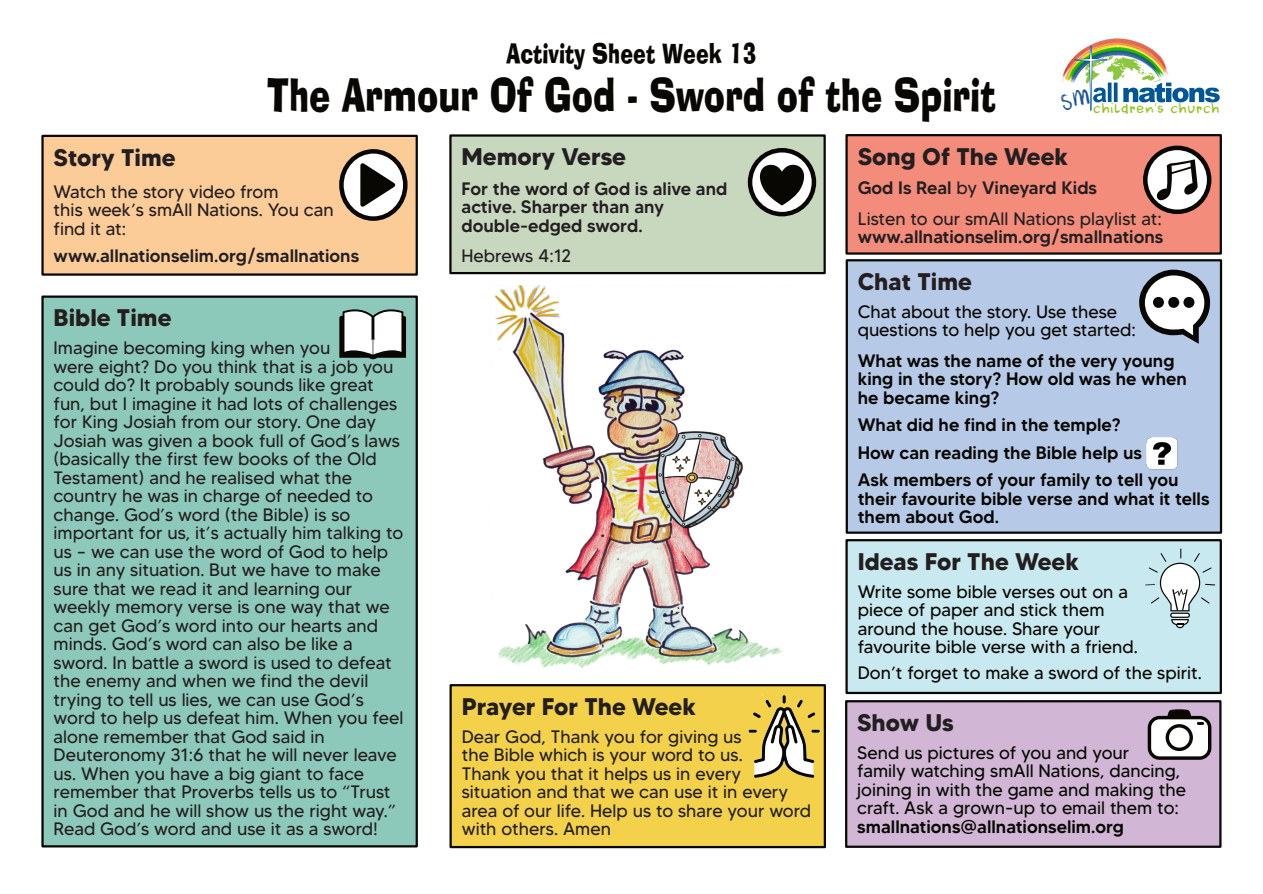
<style>
.page{position:relative;width:1263px;height:894px;background:#fff}
.page>*{position:absolute;margin:0;border:0;box-sizing:border-box;transform-origin:0 0}
.t1{font:semi-condensed 45px "Andola";color:#080704}
.t2{font:semi-condensed 27px "Andola";color:#080704}
.t3{font:700 24px "MADETOMMY";color:#231f20}
.t4{font:18px/18.5px "MADETOMMY";color:#231f20}
.t5{font:18px/18.5px "MADETOMMY";color:#080704}
.t6{font:500 18px/18.5px "MADETOMMY";color:#080704}
.t7{font:500 18px/18.5px "MADETOMMY";color:#231f20}
.t8{font:12.6px "DK Cool Crayon";letter-spacing:.09em;color:#95c21f}
.s1{font-weight:500}
</style>
<div class="page">
<div style="left:845px;top:699px;width:376px;height:148px;background:#d1b7d5;border:2px solid #080704"></div>
<svg style="left:1167px;top:709px;width:24px;height:6px"></svg>
<div style="left:1148px;top:715px;width:63px;height:44px;background:#fff;border:3px solid #080704;border-radius:10px"></div>
<div style="left:1166px;top:723px;width:27px;height:27px;border:3px solid #080704;border-radius:50%"></div>
<div style="left:846px;top:259px;width:376px;height:274px;background:#b6cae7;border:2px solid #080704"></div>
<img style="left:1146px;top:437px;width:32px;height:32px">
<svg style="left:1139px;top:269px;width:71px;height:75px"></svg>
<div style="left:845px;top:539px;width:377px;height:154px;background:#c9e9f0;border:2px solid #080704"></div>
<svg style="left:1145px;top:548px;width:70px;height:80px"></svg>
<div style="left:449px;top:683px;width:377px;height:164px;background:#f4d14a;border:2px solid #080704"></div>
<img style="left:748px;top:695px;width:71px;height:82px">
<div style="left:449px;top:134px;width:377px;height:140px;background:#c7d8bf;border:2px solid #080704"></div>
<svg style="left:748px;top:148px;width:68px;height:68px;background:#848381"></svg>
<svg style="left:759px;top:163px;width:46px;height:42px;background:#575755"></svg>
<div style="left:845px;top:134px;width:377px;height:120px;background:#f48c7b;border:2px solid #080704"></div>
<svg style="left:1143px;top:146px;width:68px;height:68px;background:#8d8c8a"></svg>
<svg style="left:1156px;top:159px;width:42px;height:42px;background:#b4b4b3"></svg>
<div style="left:41px;top:295px;width:377px;height:552px;background:#8dc9ba;border:2px solid #080704"></div>
<svg style="left:339px;top:309px;width:67px;height:50px;background:#aeb2b0"></svg>
<div style="left:41px;top:135px;width:377px;height:140px;background:#fbcb98;border:2px solid #080704"></div>
<svg style="left:339px;top:149px;width:69px;height:72px;background:#82807c"></svg>
<svg style="left:358px;top:157px;width:41px;height:56px;background:#979694"></svg>
<img style="left:1105px;top:39px;width:25px;height:1px">
<img style="left:1093px;top:40px;width:50px;height:4px">
<img style="left:1091px;top:44px;width:54px;height:1px">
<img style="left:494px;top:285px;width:288px;height:383px">
<svg style="left:1061px;top:45px;width:159px;height:66px"></svg>
<h2 class="t2" style="left:506px;top:42px;width:252px">Activity Sheet Week 13</h2>
<h1 class="t1" style="left:267px;top:77px;width:730px">The Armour Of God - Sword of the Spirit</h1>
<p class="t8" style="left:1093px;top:103px;width:128px">children's church</p>
<h3 class="t3" style="left:54px;top:149px;width:124px">Story Time</h3>
<p class="t4" style="left:54px;top:184px;width:282px">Watch the story video from<br>this week’s smAll Nations. You can find it at:</p>
<p class="t7" style="left:54px;top:248px;width:307px">www.allnationselim.org/smallnations</p>
<h3 class="t3" style="left:54px;top:309px;width:119px">Bible Time</h3>
<p class="t4" style="left:54px;top:340px;width:351px">Imagine becoming king when you<br>were eight? Do you think that is a job you could do? It probably sounds like great fun, but I imagine it had lots of challenges for King Josiah from our story. One day Josiah was given a book full of God’s laws (basically the first few books of the Old Testament) and he realised what the country he was in charge of needed to change. God’s word (the Bible) is so important for us, it’s actually him talking to us – we can use the word of God to help us in any situation. But we have to make sure that we read it and learning our weekly memory verse is one way that we can get God’s word into our hearts and minds. God’s word can also be like a sword. In battle a sword is used to defeat the enemy and when we find the devil trying to tell us lies, we can use God’s word to help us defeat him. When you feel alone remember that God said in Deuteronomy 31:6 that he will never leave us. When you have a big giant to face remember that Proverbs tells us to “Trust in God and he will show us the right way.” Read God’s word and use it as a sword!</p>
<h3 class="t3" style="left:462px;top:148px;width:166px">Memory Verse</h3>
<h3 class="t3" style="left:858px;top:148px;width:212px">Song Of The Week</h3>
<p class="t4" style="left:858px;top:174px;width:306px;line-height:30.5px"><span class="s1">God Is Real</span> by <span class="s1">Vineyard Kids<br></span>Listen to our smAll Nations playlist at:</p>
<p class="t7" style="left:858px;top:229px;width:307px">www.allnationselim.org/smallnations</p>
<p class="t7" style="left:462px;top:181px;width:267px">For the word of God is alive and active. Sharper than any double-edged sword.</p>
<p class="t4" style="left:462px;top:248px;width:111px">Hebrews 4:12</p>
<h3 class="t3" style="left:858px;top:273px;width:116px">Chat Time</h3>
<p class="t5" style="left:858px;top:304px;width:280px">Chat about the story. Use these questions to help you get started:</p>
<p class="t6" style="left:858px;top:353px;width:331px">What was the name of the very young king in the story? How old was he when he became king?</p>
<p class="t6" style="left:858px;top:413px;width:322px;line-height:27.5px">What did he find in the temple?<br>How can reading the Bible help us<br>Ask members of your family to tell you</p>
<p class="t6" style="left:858px;top:491px;width:353px">their favourite bible verse and what it tells them about God.</p>
<h3 class="t3" style="left:858px;top:552px;width:223px">Ideas For The Week</h3>
<h3 class="t3" style="left:462px;top:697px;width:236px">Prayer For The Week</h3>
<p class="t4" style="left:462px;top:728px;width:351px">Dear God, Thank you for giving us<br>the Bible which is your word to us.<br>Thank you that it helps us in every situation and that we can use it in every area of our life. Help us to share your word with others. Amen</p>
<p class="t5" style="left:858px;top:583px;width:282px">Write some bible verses out on a piece of paper and stick them around the house. Share your favourite bible verse with a friend.</p>
<p class="t5" style="left:858px;top:665px;width:346px">Don’t forget to make a sword of the spirit.</p>
<h3 class="t3" style="left:857px;top:713px;width:98px">Show Us</h3>
<p class="t5" style="left:857px;top:744px;width:330px">Send us pictures of you and your<br>family watching smAll Nations, dancing, joining in with the game and making the craft. Ask a grown-up to email them to:</p>
<p class="t6" style="left:857px;top:818px;width:268px">smallnations@allnationselim.org</p>
</div>
